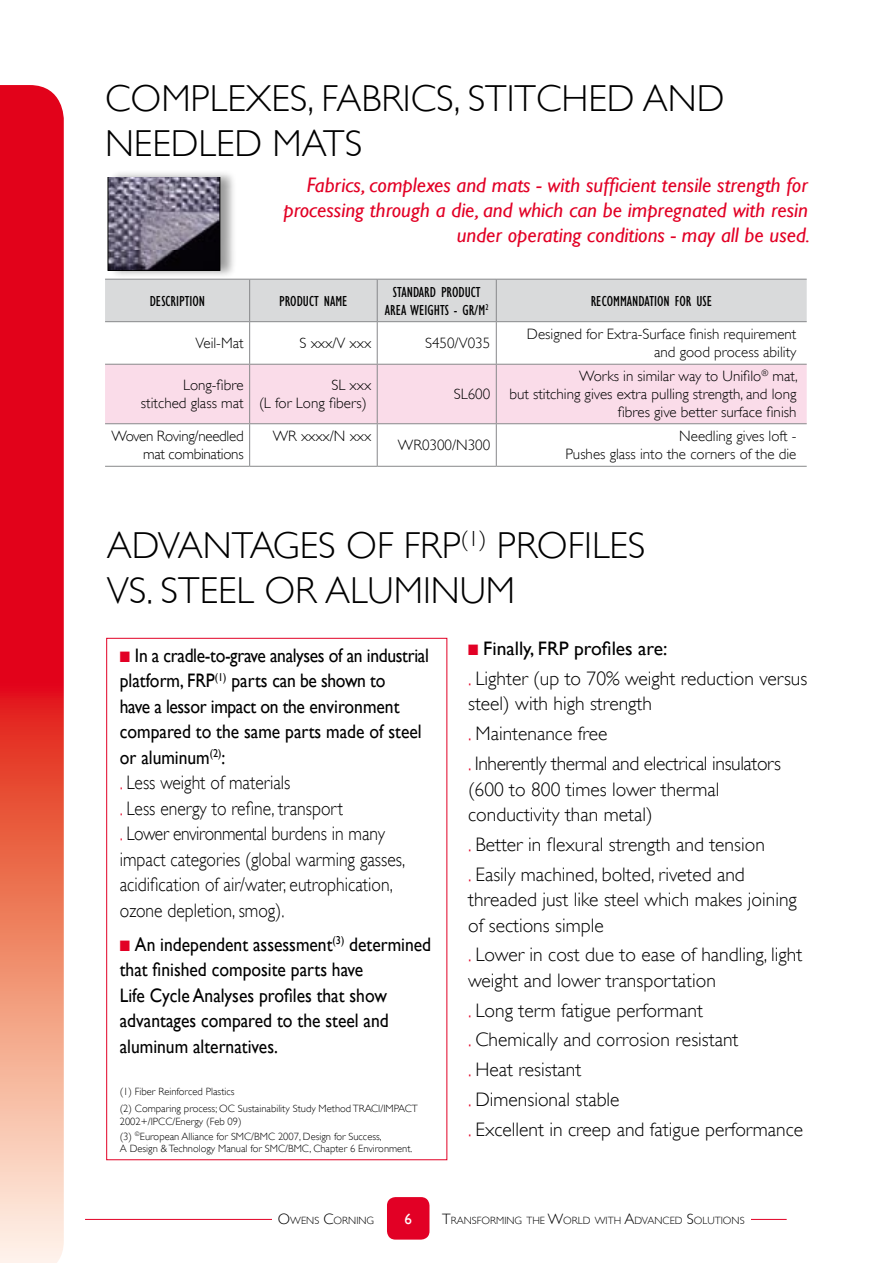
<style>
.page{position:relative;width:893px;height:1263px;background:#fff}
.page>*{position:absolute;margin:0;border:0;box-sizing:border-box;transform-origin:0 0}
.t1{font:300 37.5px "Gill Sans";color:#000}
.t2{font:italic 21px/25.2px "Gill Sans";color:#e20025;text-align:right}
.t3{font:300 19.5px/29.7px "Gill Sans";color:#000}
.t4{font:300 19.5px/25.5px "Gill Sans";color:#000;scale:.9 1}
.t5{font:19.5px/25.5px "Gill Sans";color:#000;scale:.9 1}
.t6{font:300 19.5px/29.7px "Gill Sans";letter-spacing:-.02em;color:#000}
.t7{font:300 15px/18px "Gill Sans";color:#000;text-align:right}
.t8{font:condensed 15px/18px "Gill Sans";color:#000}
.t9{font:300 15px/18px "Gill Sans";letter-spacing:-.02em;color:#000;text-align:right}
.t10{font:15px "Gill Sans";color:#fff}
.t11{font:300 10.5px/16.8px "Gill Sans";color:#000}
.t12{font:300 10.5px "Gill Sans";color:#000}
.s1{color:#e20025}
.s2{font-weight:400}
.s3{font-size:15px}
</style>
<div class="page">
<hr style="left:85px;top:1219px;width:288px;height:1px;background:#e20025">
<hr style="left:445px;top:1219px;width:342px;height:1px;background:#e20025">
<div style="left:387px;top:1197px;width:42px;height:42px;background:#e20025;border-radius:9px"></div>
<div style="left:272px;top:1207px;width:102px;height:23px;background:#fff"></div>
<div style="left:442px;top:1205px;width:309px;height:27px;background:#fff"></div>
<div style="left:105px;top:280px;width:702px;height:41px;background:#d9dadb"></div>
<div style="left:105px;top:365px;width:702px;height:58px;background:#fadce9"></div>
<hr style="left:496px;top:364px;width:311px;height:1px;background:#87888a">
<hr style="left:496px;top:423px;width:311px;height:1px;background:#87888a">
<hr style="left:496px;top:466px;width:311px;height:1px;background:#87888a">
<hr style="left:496px;top:279px;width:311px;height:1px;background:#87888a">
<hr style="left:105px;top:321px;width:145px;height:1px;background:#87888a">
<hr style="left:250px;top:321px;width:127px;height:1px;background:#87888a">
<hr style="left:496px;top:321px;width:311px;height:1px;background:#87888a">
<hr style="left:105px;top:279px;width:145px;height:1px;background:#87888a">
<hr style="left:250px;top:279px;width:127px;height:1px;background:#87888a">
<hr style="left:249px;top:280px;width:1px;height:41px;background:#87888a">
<hr style="left:249px;top:322px;width:1px;height:42px;background:#87888a">
<hr style="left:377px;top:322px;width:1px;height:42px;background:#87888a">
<hr style="left:105px;top:364px;width:145px;height:1px;background:#87888a">
<hr style="left:250px;top:364px;width:127px;height:1px;background:#87888a">
<hr style="left:249px;top:365px;width:1px;height:58px;background:#87888a">
<hr style="left:377px;top:364px;width:119px;height:1px;background:#87888a">
<hr style="left:377px;top:365px;width:1px;height:58px;background:#87888a">
<hr style="left:105px;top:423px;width:145px;height:1px;background:#87888a">
<hr style="left:250px;top:423px;width:127px;height:1px;background:#87888a">
<hr style="left:249px;top:424px;width:1px;height:42px;background:#87888a">
<hr style="left:377px;top:423px;width:119px;height:1px;background:#87888a">
<hr style="left:377px;top:424px;width:1px;height:42px;background:#87888a">
<hr style="left:105px;top:466px;width:145px;height:1px;background:#87888a">
<hr style="left:250px;top:466px;width:127px;height:1px;background:#87888a">
<hr style="left:377px;top:466px;width:119px;height:1px;background:#87888a">
<hr style="left:377px;top:279px;width:119px;height:1px;background:#87888a">
<hr style="left:377px;top:280px;width:1px;height:41px;background:#87888a">
<hr style="left:496px;top:280px;width:1px;height:41px;background:#87888a">
<hr style="left:377px;top:321px;width:119px;height:1px;background:#87888a">
<hr style="left:496px;top:322px;width:1px;height:42px;background:#87888a">
<hr style="left:496px;top:365px;width:1px;height:58px;background:#87888a">
<hr style="left:496px;top:424px;width:1px;height:42px;background:#87888a">
<div style="left:108px;top:169px;width:145px;height:115px;background:#000;opacity:.4"></div>
<svg style="left:108px;top:178px;width:112px;height:92px;background:#696475"></svg>
<svg style="left:0;top:85px;width:64px;height:1178px;background:#e94748"></svg>
<h1 class="t1" style="left:105px;top:77px;width:49px">Complexes</h1>
<h1 class="t1" style="left:307px;top:77px;width:34px">, fabrics</h1>
<h1 class="t1" style="left:454px;top:77px;width:35px">, stitche</h1>
<h1 class="t1" style="left:607px;top:77px;width:119px">d an d</h1>
<h1 class="t1" style="left:105px;top:122px;width:238px">needled mats</h1>
<p class="t2" style="left:283px;top:172px;width:528px">Fabrics, complexes and mats - with sufficient tensile strength for processing through a die, and which can be impregnated with resin under operating conditions - may all be used.</p>
<p class="t8" style="left:150px;top:292px;width:32px">DESCRIPTION</p>
<p class="t8" style="left:279px;top:292px;width:63px">PRODUCT NAME</p>
<p class="t8" style="left:385px;top:283px;width:105px;text-indent:8px">STANDARD PRODUCT<br>AREA WEIGHTS - GR/M <sup>2</sup></p>
<p class="t8" style="left:591px;top:292px;width:7px">RECOMM</p>
<p class="t8" style="left:627px;top:292px;width:29px">ANDATION</p>
<p class="t8" style="left:675px;top:292px;width:28px">FOR USE</p>
<p class="t7" style="left:196px;top:334px;width:50px">Veil-Mat</p>
<p class="t7" style="left:300px;top:334px;width:73px">S xxx/V xxx</p>
<p class="t7" style="left:425px;top:334px;width:67px">S450/V035</p>
<p class="t7" style="left:527px;top:325px;width:271px">Designed for Extra-Surface finish requirement and good process ability</p>
<p class="t7" style="left:141px;top:376px;width:104px">Long-fibre stitched glass mat</p>
<p class="t7" style="left:259px;top:376px;width:114px">SL xxx<br>(L for Long fibers)</p>
<p class="t7" style="left:454px;top:385px;width:38px">SL600</p>
<p class="t7" style="left:510px;top:367px;width:290px">Works in similar way to Unifilo<sup>®</sup> mat,<br>but stitching gives extra pulling strength, and long fibres give better surface finish</p>
<p class="t9" style="left:112px;top:427px;width:134px">Woven Roving/needled mat combinations</p>
<p class="t7" style="left:273px;top:427px;width:100px">WR xxxx/N xxx</p>
<p class="t7" style="left:398px;top:436px;width:94px">WR0300/N300</p>
<p class="t7" style="left:565px;top:427px;width:233px">N eedling gives loft -<br>Pushes glass into the corners of the die</p>
<h1 class="t1" style="left:107px;top:524px;width:187px">advantages</h1>
<h1 class="t1" style="left:346px;top:524px;width:281px">of FRP<sup>(1)</sup> profiles</h1>
<h1 class="t1" style="left:107px;top:569px;width:74px">vs. stee</h1>
<h1 class="t1" style="left:236px;top:569px;width:280px">l or aluminum</h1>
<p class="t3" style="left:468px;top:634px;width:341px"><span class="s1">■</span> <span class="s2">Finally, FRP profiles are:<br></span><span class="s1">.</span> Lighter (up to 70% weight reduction versus</p>
<p class="t6" style="left:468px;top:689px;width:314px">steel) with high strength<br><span class="s1">.</span> M aintenance free<br><span class="s1">.</span> Inherently thermal and electrical insulators</p>
<p class="t3" style="left:468px;top:776px;width:253px;line-height:25.5px">(600 to 800 times lower thermal conductivity than metal)</p>
<p class="t3" style="left:468px;top:829px;width:298px"><span class="s1">.</span> Better in flexural strength and tension <span class="s1">.</span> Easily machined, bolted, riveted and</p>
<p class="t3" style="left:468px;top:887px;width:330px;line-height:25.5px">threaded just like steel which makes joining of sections simple</p>
<p class="t3" style="left:468px;top:942px;width:336px;line-height:25.5px"><span class="s1">.</span> Lower in cost due to ease of handling, light weight and lower transportation</p>
<p class="t3" style="left:468px;top:995px;width:337px"><span class="s1">.</span> Long term fatigue performant<br><span class="s1">.</span> Chemically and corrosion resistant<br><span class="s1">.</span> Heat resistant<br><span class="s1">.</span> Dimensional stable<br><span class="s1">.</span> Excellent in creep and fatigue performance</p>
<p class="t4" style="left:120px;top:643px;width:345px"><span class="s1">■</span> <span class="s2">In a cradle-to-grave analyses of an industrial platform, FRP</span><sup>(1)</sup> <span class="s2">parts can be shown to<br>have a lessor impact on the environment compared to the same parts made of steel or aluminum</span><sup>(2)</sup><span class="s2">:<br></span><span class="s1">.</span> Less weight of materials<br><span class="s1">.</span> Less energy to refine, transport<br><span class="s1">.</span> Lower environmental burdens in many impact categories (global warming gasses, acidification of air/water, eutrophication, ozone depletion, smog).</p>
<p class="t5" style="left:120px;top:931px;width:348px"><span class="s1">■</span> An independent assessment<sup>(3)</sup> determined that finished composite parts have<br>Life Cycle Analyses profiles that show advantages compared to the steel and aluminum alternatives.</p>
<p class="t11" style="left:120px;top:1083px;width:300px">(1) Fiber Reinforced Plastics<br>(2) Comparing process; OC Sustainability Study Method TRACI/IMPACT</p>
<p class="t11" style="left:120px;top:1114px;width:263px;line-height:14.7px">2002+/IPCC/Energy (Feb 09)<br>(3) <sup>©</sup>European Alliance for SMC/BMC 2007, Design for Success,</p>
<p class="t11" style="left:120px;top:1140px;width:294px">A Design &amp; Technology Manual for SMC/BMC, Chapter 6 Environment.</p>
<p class="t12" style="left:278px;top:1214px;width:98px"><span class="s3">O</span>WENS <span class="s3">C</span>ORNING</p>
<p class="t10" style="left:404px;top:1209px;width:9px">6</p>
<p class="t12" style="left:442px;top:1214px;width:304px"><span class="s3">T</span>RANSFORMING THE <span class="s3">W</span>ORLD WITH <span class="s3">A</span>DVANCED <span class="s3">S</span>OLUTIONS</p>
</div>
